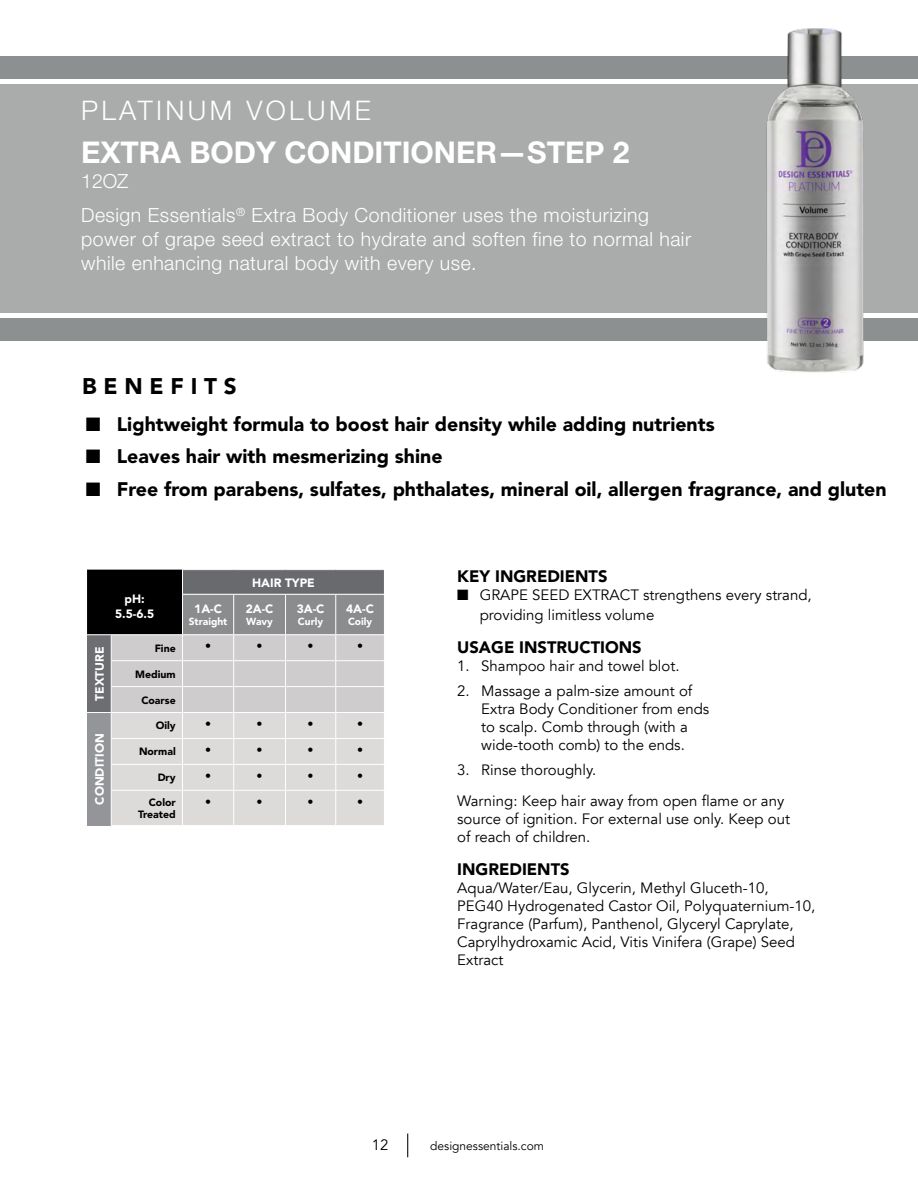
<style>
.page{position:relative;width:918px;height:1188px;background:#fff}
.page>*{position:absolute;margin:0;border:0;box-sizing:border-box;transform-origin:0 0}
.t1{font:700 30px "Helvetica Neue LT Pro";color:#fff}
.t2{font:300 27px "Helvetica Neue LT Pro";letter-spacing:.125em;color:#fff}
.t3{font:900 22.5px "Avenir";letter-spacing:.3em;color:#000}
.t4{font:900 19.5px "Avenir";color:#000}
.t5{font:300 19.5px/34.2px "Helvetica Neue LT Pro";letter-spacing:.025em;color:#fff}
.t6{font:900 16.5px "Avenir";color:#000}
.t7{font:15px/18px "Avenir";color:#000}
.t8{font:900 12px/14.4px "Avenir";color:#fff;text-align:center}
.t9{font:12px "Avenir";color:#000}
.t10{font:12px "Helvetica Neue LT Std";color:#000}
.t11{font:900 10.5px/12px "Avenir";color:#000;text-align:right}
.t12{font:900 10.2px "Avenir";color:#fff}
</style>
<div class="page">
<svg style="left:407px;top:1134px;width:1px;height:23px"></svg>
<div style="left:0;top:84px;width:918px;height:229px;background:#aaabab"></div>
<div style="left:0;top:56px;width:918px;height:23px;background:#8d9090"></div>
<div style="left:0;top:318px;width:918px;height:23px;background:#8d9090"></div>
<img style="left:766px;top:28px;width:98px;height:345px">
<svg style="left:87px;top:570px;width:297px;height:256px;background:#b2b1b2"></svg>
<hr style="left:336px;top:738px;width:48px;height:1px;background:#fff">
<hr style="left:336px;top:764px;width:48px;height:1px;background:#fff">
<hr style="left:111px;top:791px;width:1px;height:34px;background:#fff">
<hr style="left:111px;top:790px;width:72px;height:1px;background:#fff">
<hr style="left:111px;top:825px;width:72px;height:1px;background:#fff">
<hr style="left:182px;top:791px;width:1px;height:34px;background:#fff">
<hr style="left:183px;top:790px;width:51px;height:1px;background:#fff">
<hr style="left:183px;top:825px;width:51px;height:1px;background:#fff">
<hr style="left:233px;top:791px;width:1px;height:34px;background:#fff">
<hr style="left:234px;top:790px;width:52px;height:1px;background:#fff">
<hr style="left:234px;top:825px;width:52px;height:1px;background:#fff">
<hr style="left:285px;top:791px;width:1px;height:34px;background:#fff">
<hr style="left:286px;top:790px;width:50px;height:1px;background:#fff">
<hr style="left:286px;top:825px;width:50px;height:1px;background:#fff">
<hr style="left:335px;top:791px;width:1px;height:34px;background:#fff">
<hr style="left:336px;top:790px;width:48px;height:1px;background:#fff">
<hr style="left:336px;top:825px;width:49px;height:1px;background:#fff">
<h2 class="t2" style="left:81px;top:94px;width:291px">PLATINUM VOLUME</h2>
<h1 class="t1" style="left:81px;top:133px;width:550px">EXTRA BODY CONDITIONER—STEP 2</h1>
<h3 class="t5" style="left:81px;top:164px;width:569px">12OZ<br>Design Essentials<sup>®</sup> Extra Body Conditioner uses the moisturizing</h3>
<h3 class="t5" style="left:81px;top:227px;width:612px;line-height:24px">power of grape seed extract to hydrate and soften fine to normal hair while enhancing natural body with every use.</h3>
<h3 class="t3" style="left:82px;top:373px;width:156px">BENEFITS</h3>
<h3 class="t4" style="left:86px;top:412px;width:631px">■ Lightweight formula to boost hair density while adding nutrients</h3>
<h3 class="t4" style="left:86px;top:445px;width:358px">■ Leaves hair with mesmerizing shine</h3>
<h3 class="t4" style="left:86px;top:477px;width:802px">■ Free from parabens, sulfates, phthalates, mineral oil, allergen fragrance, and gluten</h3>
<p class="t8" style="left:115px;top:592px;width:41px">pH:<br>5.5-6.5</p>
<p class="t8" style="left:194px;top:601px;width:29px">1A-C</p>
<p class="t12" style="left:189px;top:615px;width:40px">Straight</p>
<p class="t8" style="left:252px;top:575px;width:64px">HAIR TYPE</p>
<p class="t8" style="left:246px;top:601px;width:29px">2A-C</p>
<p class="t12" style="left:246px;top:615px;width:28px">Wavy</p>
<p class="t8" style="left:297px;top:601px;width:29px">3A-C</p>
<p class="t12" style="left:298px;top:615px;width:27px">Curly</p>
<p class="t8" style="left:346px;top:601px;width:29px">4A-C</p>
<p class="t12" style="left:348px;top:615px;width:26px">Coily</p>
<p class="t8" style="left:92px;top:701px;width:56px;rotate:-90deg">TEXTURE</p>
<p class="t11" style="left:155px;top:642px;width:23px">Fine</p>
<p class="t10" style="left:205px;top:639px;width:7px">•</p>
<p class="t10" style="left:257px;top:639px;width:7px">•</p>
<p class="t10" style="left:308px;top:639px;width:7px">•</p>
<p class="t10" style="left:357px;top:639px;width:7px">•</p>
<p class="t11" style="left:135px;top:668px;width:42px">Medium</p>
<p class="t11" style="left:141px;top:694px;width:36px">Coarse</p>
<p class="t8" style="left:92px;top:805px;width:72px;rotate:-90deg">CONDITION</p>
<p class="t11" style="left:156px;top:720px;width:22px">Oily</p>
<p class="t10" style="left:205px;top:716px;width:7px">•</p>
<p class="t10" style="left:257px;top:716px;width:7px">•</p>
<p class="t10" style="left:308px;top:716px;width:7px">•</p>
<p class="t10" style="left:357px;top:716px;width:7px">•</p>
<p class="t11" style="left:139px;top:746px;width:38px">Normal</p>
<p class="t10" style="left:205px;top:742px;width:7px">•</p>
<p class="t10" style="left:257px;top:742px;width:7px">•</p>
<p class="t10" style="left:308px;top:742px;width:7px">•</p>
<p class="t10" style="left:357px;top:742px;width:7px">•</p>
<p class="t11" style="left:158px;top:772px;width:20px">Dry</p>
<p class="t10" style="left:205px;top:768px;width:7px">•</p>
<p class="t10" style="left:257px;top:768px;width:7px">•</p>
<p class="t10" style="left:308px;top:768px;width:7px">•</p>
<p class="t10" style="left:357px;top:768px;width:7px">•</p>
<p class="t11" style="left:138px;top:796px;width:39px">Color<br>Treated</p>
<p class="t10" style="left:205px;top:794px;width:7px">•</p>
<p class="t10" style="left:257px;top:794px;width:7px">•</p>
<p class="t10" style="left:308px;top:794px;width:7px">•</p>
<p class="t10" style="left:357px;top:794px;width:7px">•</p>
<p class="t6" style="left:457px;top:566px;width:152px">KEY INGREDIENTS</p>
<p class="t7" style="left:480px;top:585px;width:334px;line-height:19.8px;text-indent:-22px">■ GRAPE SEED EXTRACT strengthens every strand, providing limitless volume</p>
<p class="t6" style="left:457px;top:637px;width:186px">USAGE INSTRUCTIONS</p>
<p class="t7" style="left:457px;top:657px;width:224px">1. Shampoo hair and towel blot.</p>
<p class="t7" style="left:481px;top:682px;width:230px;text-indent:-24px">2. Massage a palm-size amount of<br>Extra Body Conditioner from ends to scalp. Comb through (with a wide-tooth comb) to the ends.</p>
<p class="t7" style="left:457px;top:754px;width:328px;line-height:31.5px">3. Rinse thoroughly.<br>Warning: Keep hair away from open flame or any</p>
<p class="t7" style="left:457px;top:810px;width:334px">source of ignition. For external use only. Keep out of reach of children.</p>
<p class="t6" style="left:457px;top:860px;width:114px">INGREDIENTS</p>
<p class="t7" style="left:457px;top:879px;width:360px">Aqua/Water/Eau, Glycerin, Methyl Gluceth-10, PEG40 Hydrogenated Castor Oil, Polyquaternium-10, Fragrance (Parfum), Panthenol, Glyceryl Caprylate, Caprylhydroxamic Acid, Vitis Vinifera (Grape) Seed Extract</p>
<p class="t7" style="left:372px;top:1136px;width:18px">12</p>
<p class="t9" style="left:430px;top:1139px;width:115px">designessentials.com</p>
</div>
